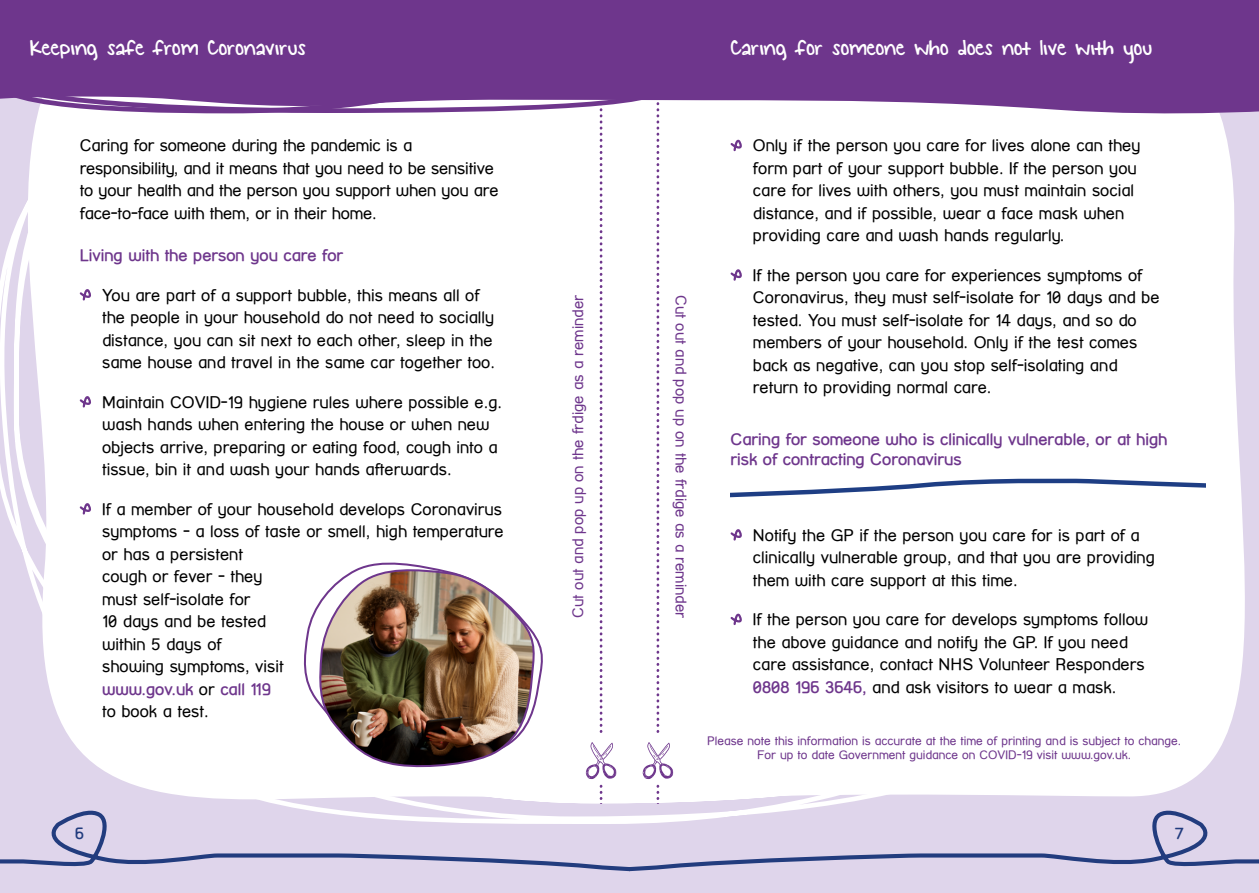
<style>
.page{position:relative;width:1259px;height:893px;background:#fff}
.page>*{position:absolute;margin:0;border:0;box-sizing:border-box;transform-origin:0 0}
.t1{font:24px "KG Small Town Southern Girl";color:#fff}
.t2{font:16.5px/22.5px "Street Corner";color:#000}
.t3{font:700 16.5px/19.8px "Street Corner";color:#6e368c}
.t4{font:700 15.9px "Street Corner";color:#223c7e}
.t5{font:15px "Street Corner";color:#6e368c}
.t6{font:12px/14.4px "Street Corner";color:#6e368c;text-align:center}
.s1{font-weight:700;color:#6e368c}
</style>
<div class="page">
<div style="left:629px;top:0;width:630px;height:893px;background:#dfd5eb"></div>
<div style="left:629px;top:113px;width:616px;height:688px;background:#fff"></div>
<div style="left:0;top:0;width:629px;height:893px;background:#dfd5eb"></div>
<svg style="left:0;top:113px;width:629px;height:688px;background:#fcfbfd"></svg>
<svg style="left:0;top:811px;width:1259px;height:61px"></svg>
<div style="left:0;top:0;width:1259px;height:113px;background:#6e368c"></div>
<svg style="left:730px;top:479px;width:475px;height:23px;background:#d3d9e7"></svg>
<svg style="left:78px;top:287px;width:13px;height:15px"></svg>
<svg style="left:78px;top:394px;width:13px;height:15px"></svg>
<svg style="left:78px;top:501px;width:13px;height:15px"></svg>
<svg style="left:728px;top:137px;width:13px;height:16px"></svg>
<svg style="left:728px;top:267px;width:13px;height:15px"></svg>
<svg style="left:728px;top:527px;width:13px;height:15px"></svg>
<svg style="left:728px;top:611px;width:13px;height:16px"></svg>
<div style="left:583px;top:736px;width:36px;height:46px;background:#fff"></div>
<svg style="left:586px;top:0;width:30px;height:803px;background:#eae2ee"></svg>
<div style="left:640px;top:736px;width:35px;height:46px;background:#fff"></div>
<svg style="left:642px;top:0;width:31px;height:803px;background:#e7ddec"></svg>
<div style="left:298px;top:555px;width:252px;height:208px;background:#fff"></div>
<img style="left:315px;top:564px;width:226px;height:204px">
<h1 class="t1" style="left:30px;top:35px;width:278px">Keeping safe from Coronavirus</h1>
<p class="t2" style="left:80px;top:134px;width:420px">Caring for someone during the pandemic is a responsibility, and it means that you need to be sensitive to your health and the person you support when you are face-to-face with them, or in their home.</p>
<p class="t3" style="left:80px;top:245px;width:265px">Living with the person you care for</p>
<p class="t2" style="left:102px;top:283px;width:394px">You are part of a support bubble, this means all of the people in your household do not need to socially distance, you can sit next to each other, sleep in the same house and travel in the same car together too.</p>
<p class="t2" style="left:102px;top:390px;width:401px">Maintain COVID-19 hygiene rules where possible e.g. wash hands when entering the house or when new objects arrive, preparing or eating food, cough into a tissue, bin it and wash your hands afterwards.</p>
<p class="t2" style="left:102px;top:497px;width:403px">If a member of your household develops Coronavirus symptoms - a loss of taste or smell, high temperature or has a persistent<br>cough or fever - they<br>must self-isolate for<br>10 days and be tested<br>within 5 days of<br>showing symptoms, visit<br><span class="s1">www.gov.uk</span> or <span class="s1">call 119<br></span>to book a test.</p>
<p class="t5" style="left:569px;top:618px;width:325px;rotate:-90deg">Cut out and pop up on the frdige as a reminder</p>
<h1 class="t1" style="left:730px;top:35px;width:423px">Caring for someone who does not live with you</h1>
<p class="t5" style="left:690px;top:295px;width:325px;rotate:90deg">Cut out and pop up on the frdige as a reminder</p>
<p class="t2" style="left:753px;top:134px;width:389px">Only if the person you care for lives alone can they form part of your support bubble. If the person you care for lives with others, you must maintain social distance, and if possible, wear a face mask when providing care and wash hands regularly.</p>
<p class="t2" style="left:753px;top:264px;width:408px">If the person you care for experiences symptoms of Coronavirus, they must self-isolate for 10 days and be tested. You must self-isolate for 14 days, and so do members of your household. Only if the test comes back as negative, can you stop self-isolating and return to providing normal care.</p>
<p class="t3" style="left:730px;top:430px;width:438px">Caring for someone who is clinically vulnerable, or at high risk of contracting Coronavirus</p>
<p class="t2" style="left:753px;top:524px;width:403px">Notify the GP if the person you care for is part of a clinically vulnerable group, and that you are providing them with care support at this time.</p>
<p class="t2" style="left:753px;top:608px;width:397px">If the person you care for develops symptoms follow the above guidance and notify the GP. If you need care assistance, contact NHS Volunteer Responders <span class="s1">0808 196 3646,</span> and ask visitors to wear a mask.</p>
<p class="t6" style="left:707px;top:733px;width:475px">Please note this information is accurate at the time of printing and is subject to change.<br>For up to date Government guidance on COVID-19 visit www.gov.uk.</p>
<p class="t4" style="left:75px;top:824px;width:10px">6</p>
<p class="t4" style="left:1174px;top:824px;width:10px">7</p>
</div>
